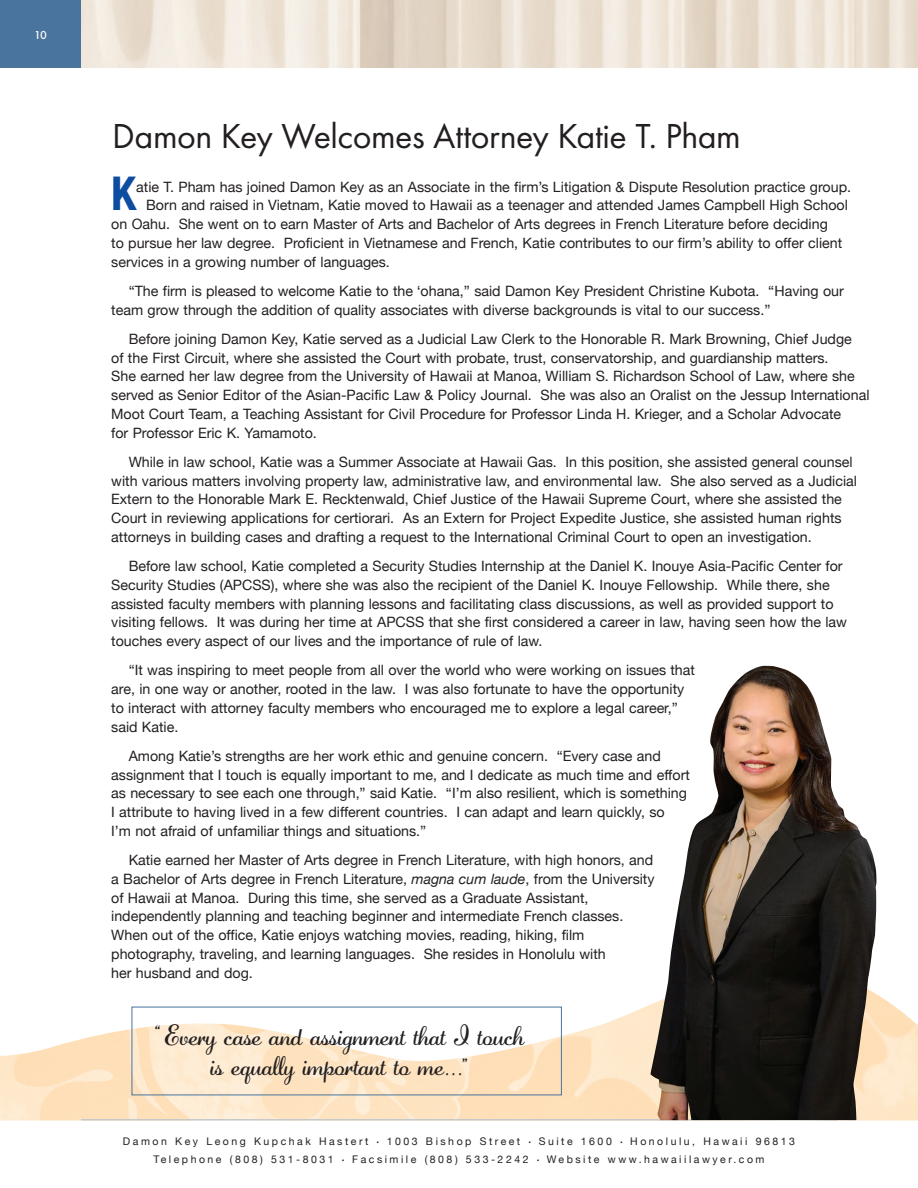
<style>
.page{position:relative;width:918px;height:1188px;background:#fff}
.page>*{position:absolute;margin:0;border:0;box-sizing:border-box;transform-origin:0 0}
.t1{font:700 condensed 46.5px "Helvetica Neue";color:#0d4da1}
.t2{font:36px "Futura PT";letter-spacing:-.015em;color:#231f20}
.t3{font:27px/30px "Adage Script JF";color:#231f20;text-align:center}
.t4{font:14.25px/18.8px "Helvetica Neue";color:#231f20}
.t5{font:500 12px "Futura PT";color:#fff}
.t6{font:10.5px "Helvetica Neue";letter-spacing:.24em;color:#231f20}
.s1{font-style:italic}
.s2{font-size:7.5px}
</style>
<div class="page">
<img style="left:81px;top:0;width:837px;height:68px">
<img style="left:0;top:994px;width:918px;height:126px">
<div style="left:0;top:0;width:81px;height:68px;background:#48749d"></div>
<hr style="left:81px;top:1119px;width:756px;height:1px;background:#c7c8ca">
<img style="left:651px;top:666px;width:226px;height:454px">
<p class="t5" style="left:34px;top:27px;width:14px">10</p>
<p class="t2" style="left:112px;top:115px;width:630px">Damon Key Welcomes Attorney Katie T. Pham</p>
<p class="t4" style="left:136px;top:178px;width:716px">atie T. Pham has joined Damon Key as an Associate in the firm’s Litigation &amp; Dispute Resolution practice group.</p>
<p class="t4" style="left:146px;top:197px;width:703px">Born and raised in Vietnam, Katie moved to Hawaii as a teenager and attended James Campbell High School</p>
<p class="t4" style="left:111px;top:215px;width:718px">on Oahu. She went on to earn Master of Arts and Bachelor of Arts degrees in French Literature before deciding</p>
<p class="t4" style="left:111px;top:234px;width:733px">to pursue her law degree. Proficient in Vietnamese and French, Katie contributes to our firm’s ability to offer client services in a growing number of languages.</p>
<p class="t4" style="left:111px;top:282px;width:734px;text-indent:17px">“The firm is pleased to welcome Katie to the ‘ohana,” said Damon Key President Christine Kubota. “Having our team grow through the addition of quality associates with diverse backgrounds is vital to our success.”</p>
<p class="t4" style="left:129px;top:330px;width:725px">Before joining Damon Key, Katie served as a Judicial Law Clerk to the Honorable R. Mark Browning, Chief Judge</p>
<p class="t4" style="left:111px;top:349px;width:719px">of the First Circuit, where she assisted the Court with probate, trust, conservatorship, and guardianship matters.</p>
<p class="t4" style="left:111px;top:368px;width:760px">She earned her law degree from the University of Hawaii at Manoa, William S. Richardson School of Law, where she served as Senior Editor of the Asian-Pacific Law &amp; Policy Journal. She was also an Oralist on the Jessup International<br>Moot Court Team, a Teaching Assistant for Civil Procedure for Professor Linda H. Krieger, and a Scholar Advocate</p>
<p class="t4" style="left:111px;top:424px;width:207px">for Professor Eric K. Yamamoto.</p>
<p class="t4" style="left:111px;top:453px;width:747px;text-indent:17px">While in law school, Katie was a Summer Associate at Hawaii Gas. In this position, she assisted general counsel with various matters involving property law, administrative law, and environmental law. She also served as a Judicial Extern to the Honorable Mark E. Recktenwald, Chief Justice of the Hawaii Supreme Court, where she assisted the Court in reviewing applications for certiorari. As an Extern for Project Expedite Justice, she assisted human rights attorneys in building cases and drafting a request to the International Criminal Court to open an investigation.</p>
<p class="t4" style="left:111px;top:557px;width:733px;text-indent:17px">Before law school, Katie completed a Security Studies Internship at the Daniel K. Inouye Asia-Pacific Center for<br>Security Studies (APCSS), where she was also the recipient of the Daniel K. Inouye Fellowship. While there, she assisted faculty members with planning lessons and facilitating class discussions, as well as provided support to</p>
<p class="t4" style="left:111px;top:614px;width:737px">visiting fellows. It was during her time at APCSS that she first considered a career in law, having seen how the law touches every aspect of our lives and the importance of rule of law.</p>
<p class="t4" style="left:129px;top:662px;width:568px">“It was inspiring to meet people from all over the world who were working on issues that</p>
<p class="t4" style="left:111px;top:680px;width:575px">are, in one way or another, rooted in the law. I was also fortunate to have the opportunity</p>
<p class="t4" style="left:111px;top:699px;width:568px">to interact with attorney faculty members who encouraged me to explore a legal career,”</p>
<p class="t4" style="left:111px;top:718px;width:69px">said Katie.</p>
<p class="t4" style="left:129px;top:747px;width:534px">Among Katie’s strengths are her work ethic and genuine concern. “Every case and</p>
<p class="t4" style="left:111px;top:766px;width:580px">assignment that I touch is equally important to me, and I dedicate as much time and effort</p>
<p class="t4" style="left:111px;top:785px;width:577px">as necessary to see each one through,” said Katie. “I’m also resilient, which is something</p>
<p class="t4" style="left:111px;top:803px;width:555px">I attribute to having lived in a few different countries. I can adapt and learn quickly, so</p>
<p class="t4" style="left:111px;top:822px;width:317px">I’m not afraid of unfamiliar things and situations.”</p>
<p class="t4" style="left:129px;top:851px;width:526px">Katie earned her Master of Arts degree in French Literature, with high honors, and</p>
<p class="t4" style="left:111px;top:870px;width:545px">a Bachelor of Arts degree in French Literature, <span class="s1">magna cum laude</span>, from the University</p>
<p class="t4" style="left:111px;top:889px;width:479px">of Hawaii at Manoa. During this time, she served as a Graduate Assistant,</p>
<p class="t4" style="left:111px;top:908px;width:514px">independently planning and teaching beginner and intermediate French classes.</p>
<p class="t4" style="left:111px;top:926px;width:475px">When out of the office, Katie enjoys watching movies, reading, hiking, film</p>
<p class="t4" style="left:111px;top:945px;width:496px">photography, traveling, and learning languages. She resides in Honolulu with</p>
<p class="t4" style="left:111px;top:964px;width:143px">her husband and dog.</p>
<p class="t1" style="left:111px;top:155px;width:26px">K</p>
<p class="t3" style="left:154px;top:1021px;width:372px">“Every case and assignment that I touch is equally important to me...”</p>
<p class="t6" style="left:123px;top:1134px;width:674px">Damon Key Leong Kupchak Hastert <span class="s2">•</span> 1003 Bishop Street <span class="s2">•</span> Suite 1600 <span class="s2">•</span> Honolulu, Hawaii 96813</p>
<p class="t6" style="left:153px;top:1152px;width:613px">Telephone (808) 531-8031 <span class="s2">•</span> Facsimile (808) 533-2242 <span class="s2">•</span> Website www.hawaiilawyer.com</p>
</div>
